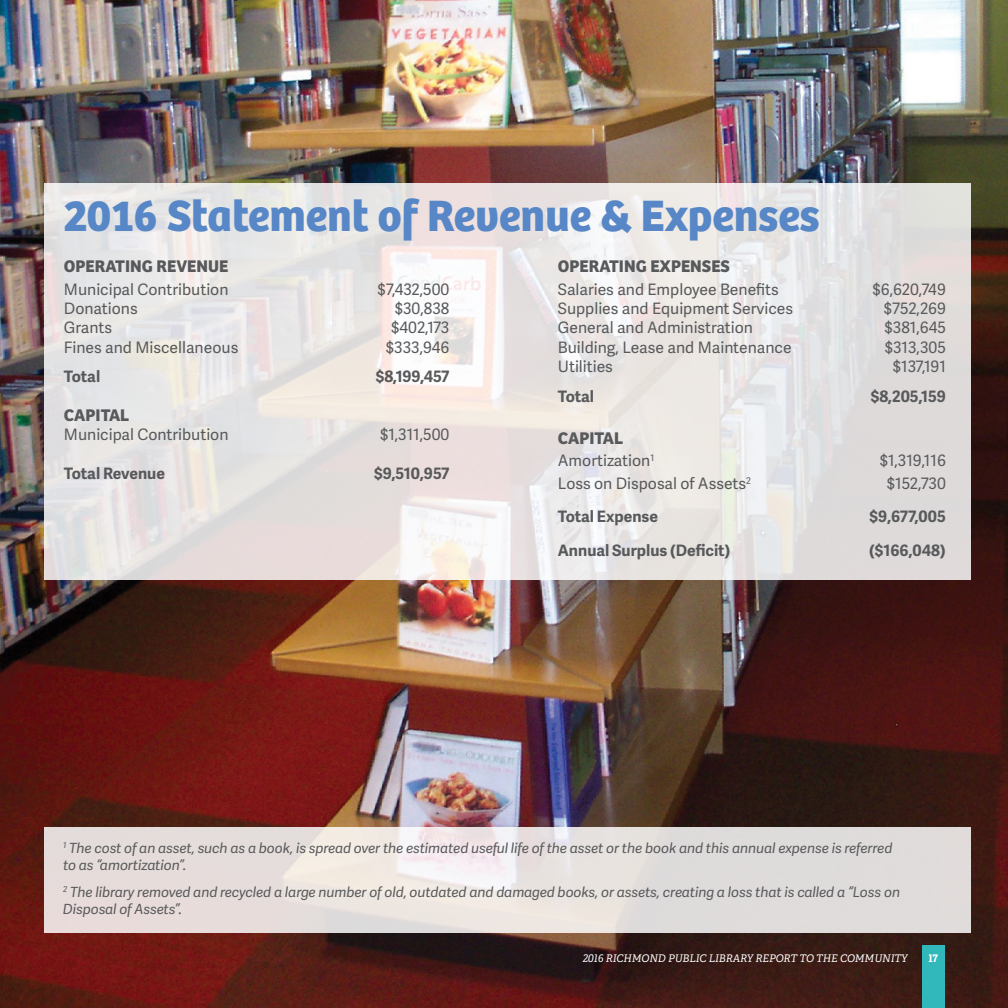
<style>
.page{position:relative;width:1008px;height:1008px;background:#fff}
.page>*{position:absolute;margin:0;border:0;box-sizing:border-box;transform-origin:0 0}
.t1{font:700 45.5px "Bree";color:#5787c6}
.t2{font:700 17.5px "Bree";color:#58595b}
.t3{font:15.75px "Adelle Sans";color:#58595b}
.t4{font:700 15.75px "Adelle Sans";color:#58595b}
.t5{font:italic 14px/17.5px "Adelle Sans";letter-spacing:-.01em;color:#58595b}
.t6{font:italic 10.5px "Adelle PE";color:#fff}
.t7{font:700 10.5px "Adelle PE";color:#fff}
</style>
<div class="page">
<img style="left:0;top:0;width:1008px;height:1008px">
<svg style="left:44px;top:183px;width:926px;height:397px;background:#e8e5e3"></svg>
<svg style="left:44px;top:827px;width:926px;height:106px;background:#e5dfdd"></svg>
<div style="left:922px;top:945px;width:23px;height:63px;background:#31b8bb"></div>
<h1 class="t1" style="left:64px;top:188px;width:757px">2016 Statement of Revenue &amp; Expenses</h1>
<p class="t2" style="left:64px;top:256px;width:166px">OPERATING REVENUE</p>
<p class="t3" style="left:64px;top:278px;width:166px">Municipal Contribution</p>
<p class="t3" style="left:377px;top:278px;width:74px">$7,432,500</p>
<p class="t3" style="left:64px;top:297px;width:75px">Donations</p>
<p class="t3" style="left:395px;top:297px;width:56px">$30,838</p>
<p class="t3" style="left:64px;top:317px;width:50px">Grants</p>
<p class="t3" style="left:391px;top:317px;width:60px">$402,173</p>
<p class="t3" style="left:64px;top:336px;width:176px">Fines and Miscellaneous</p>
<p class="t3" style="left:386px;top:336px;width:65px">$333,946</p>
<p class="t4" style="left:64px;top:365px;width:38px">Total</p>
<p class="t4" style="left:376px;top:365px;width:75px">$8,199,457</p>
<p class="t2" style="left:64px;top:404px;width:67px">CAPITAL</p>
<p class="t3" style="left:64px;top:423px;width:166px">Municipal Contribution</p>
<p class="t3" style="left:380px;top:423px;width:71px">$1,311,500</p>
<p class="t4" style="left:64px;top:461px;width:103px">Total Revenue</p>
<p class="t4" style="left:374px;top:461px;width:77px">$9,510,957</p>
<p class="t2" style="left:558px;top:256px;width:174px">OPERATING EXPENSES</p>
<p class="t3" style="left:558px;top:278px;width:222px">Salaries and Employee Benefits</p>
<p class="t3" style="left:872px;top:278px;width:75px">$6,620,749</p>
<p class="t3" style="left:558px;top:297px;width:237px">Supplies and Equipment Services</p>
<p class="t3" style="left:884px;top:297px;width:64px">$752,269</p>
<p class="t3" style="left:558px;top:317px;width:197px">General and Administration</p>
<p class="t3" style="left:884px;top:317px;width:63px">$381,645</p>
<p class="t3" style="left:558px;top:336px;width:235px">Building, Lease and Maintenance</p>
<p class="t3" style="left:885px;top:336px;width:63px">$313,305</p>
<p class="t3" style="left:558px;top:355px;width:57px">Utilities</p>
<p class="t3" style="left:893px;top:355px;width:54px">$137,191</p>
<p class="t4" style="left:558px;top:384px;width:38px">Total</p>
<p class="t4" style="left:871px;top:384px;width:77px">$8,205,159</p>
<p class="t2" style="left:558px;top:427px;width:67px">CAPITAL</p>
<p class="t3" style="left:558px;top:450px;width:98px">Amortization<sup>1</sup></p>
<p class="t3" style="left:880px;top:450px;width:68px">$1,319,116</p>
<p class="t3" style="left:558px;top:472px;width:195px">Loss on Disposal of Assets<sup>2</sup></p>
<p class="t3" style="left:887px;top:472px;width:60px">$152,730</p>
<p class="t4" style="left:558px;top:505px;width:102px">Total Expense</p>
<p class="t4" style="left:870px;top:505px;width:78px">$9,677,005</p>
<p class="t4" style="left:558px;top:539px;width:174px">Annual Surplus (Deficit)</p>
<p class="t4" style="left:869px;top:539px;width:78px">($166,048)</p>
<p class="t5" style="left:63px;top:839px;width:831px"><sup>1</sup> The cost of an asset, such as a book, is spread over the estimated useful life of the asset or the book and this annual expense is referred to as “amortization”.</p>
<p class="t5" style="left:63px;top:882px;width:839px"><sup>2</sup> The library removed and recycled a large number of old, outdated and damaged books, or assets, creating a loss that is called a “Loss on<br>Disposal of Assets”.</p>
<p class="t6" style="left:583px;top:950px;width:326px">2016 RICHMOND PUBLIC LIBRARY REPORT TO THE COMMUNITY</p>
<p class="t7" style="left:929px;top:950px;width:11px">17</p>
</div>
